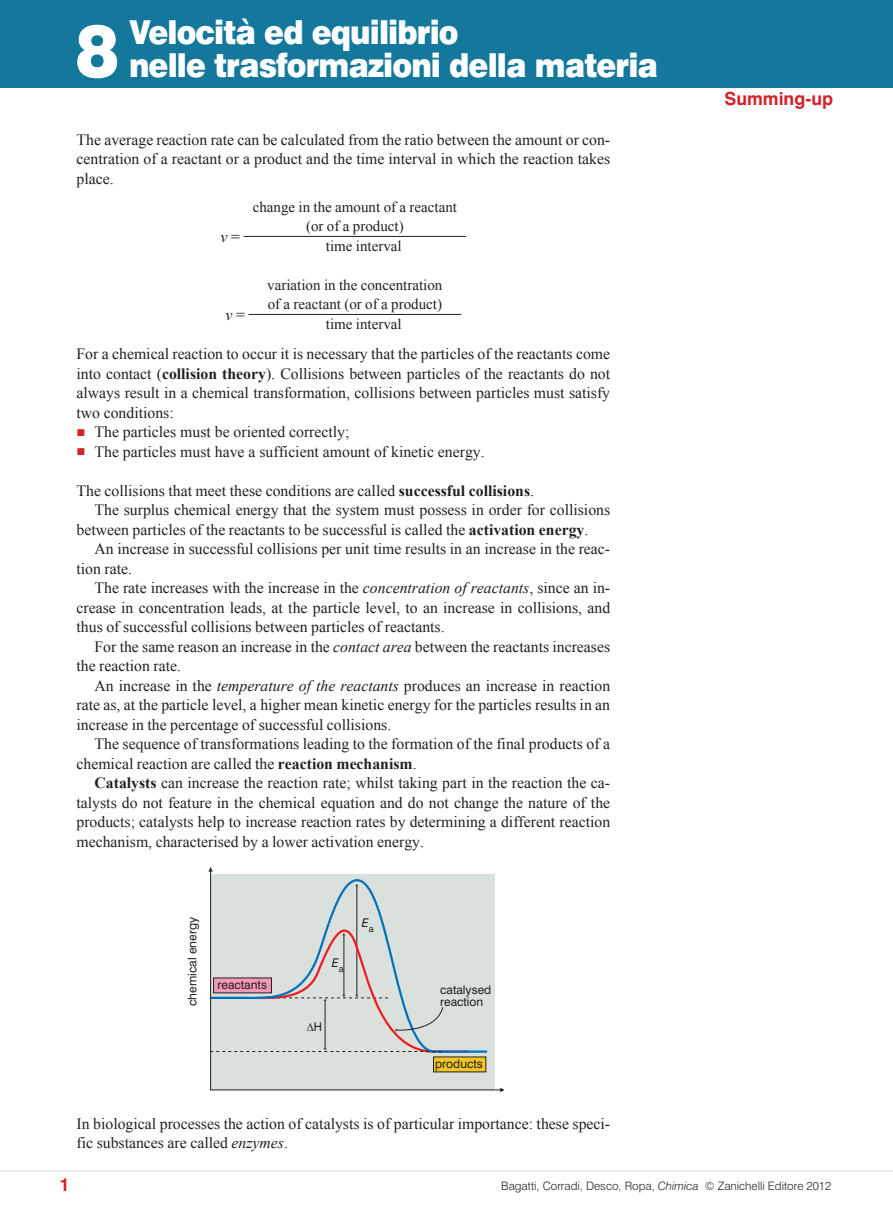
<style>
.page{position:relative;width:893px;height:1212px;background:#fff}
.page>*{position:absolute;margin:0;border:0;box-sizing:border-box;transform-origin:0 0}
.t1{font:900 33px/33px "Swiss 721 BT";letter-spacing:-.03em;color:#fff;scale:.91 1}
.t2{font:700 18px "Swiss 721 BT";color:#d1232a}
.t3{font:15.75px/19.5px "Times New Roman";color:#231f20;text-align:justify}
.t4{font:italic 15.75px "Times New Roman";color:#231f20}
.t5{font:15px "Times New Roman";color:#231f20}
.t6{font:12px/12px "Swiss 721 BT";color:#231f20}
.t7{font:italic 12px "Swiss 721 BT";color:#231f20}
.t8{font:12px "Times New Roman";color:#231f20;scale:.95 1}
.t9{font:300 11.7px "Swiss 721 BT";color:#231f20}
.s1{font-size:72.6px}
.s2{font-style:normal}
.s3{font-weight:700}
.s4{font-size:15px;color:#d1232a}
.s5{font-style:italic}
.s6{font-family:"Swiss 721 BT"}
</style>
<div class="page">
<hr style="left:0;top:1170px;width:893px;height:1px;background:#e6e7e9">
<div style="left:0;top:0;width:893px;height:87px;background:#14789d"></div>
<hr style="left:244px;top:236px;width:222px;height:1px;background:#231f20">
<hr style="left:249px;top:314px;width:212px;height:1px;background:#231f20">
<svg style="left:210px;top:872px;width:290px;height:218px;background:#d2d9d6"></svg>
<svg style="left:500px;top:1088px;width:4px;height:4px"></svg>
<svg style="left:208px;top:867px;width:5px;height:5px"></svg>
<div style="left:214px;top:978px;width:57px;height:15px;background:#f499b9"></div>
<div style="left:433px;top:1057px;width:53px;height:15px;background:#f3c723"></div>
<h1 class="t1" style="left:76px;top:15px;width:642px;text-indent:53px">Velocità ed equilibrio<br><span class="s1">8</span> nelle trasformazioni della materia</h1>
<p class="t3" style="left:77px;top:130px;width:535px">The average reaction rate can be calculated from the ratio between the amount or con&shy;centration of a reactant or a product and the time interval in which the reaction takes place.</p>
<p class="t4" style="left:221px;top:226px;width:21px">v <span class="s2">=</span></p>
<p class="t5" style="left:253px;top:196px;width:206px">change in the amount of a reactant</p>
<p class="t5" style="left:306px;top:216px;width:99px">(or of a product)</p>
<p class="t5" style="left:326px;top:235px;width:77px">time interval</p>
<p class="t5" style="left:267px;top:274px;width:177px">variation in the concentration</p>
<p class="t5" style="left:268px;top:294px;width:176px">of a reactant (or of a product)</p>
<p class="t5" style="left:326px;top:313px;width:77px">time interval</p>
<p class="t3" style="left:77px;top:344px;width:535px">For a chemical reaction to occur it is necessary that the particles of the reactants come into contact (<span class="s3">collision theory</span>). Collisions between particles of the reactants do not always result in a chemical transformation, collisions between particles must satisfy two conditions:</p>
<p class="t3" style="left:77px;top:422px;width:275px"><span class="s4">■</span> The particles must be oriented correctly;</p>
<p class="t3" style="left:77px;top:442px;width:410px"><span class="s4">■</span> The particles must have a sufficient amount of kinetic energy.</p>
<p class="t3" style="left:77px;top:481px;width:459px">The collisions that meet these conditions are called <span class="s3">successful collisions</span>.</p>
<p class="t3" style="left:95px;top:500px;width:517px">The surplus chemical energy that the system must possess in order for collisions</p>
<p class="t3" style="left:77px;top:520px;width:513px">between particles of the reactants to be successful is called the <span class="s3">activation energy</span>.</p>
<p class="t3" style="left:95px;top:539px;width:517px">An increase in successful collisions per unit time results in an increase in the reac-</p>
<p class="t3" style="left:77px;top:559px;width:57px">tion rate.</p>
<p class="t3" style="left:95px;top:578px;width:517px">The rate increases with the increase in the <span class="s5">concentration of reactants</span>, since an in-</p>
<p class="t3" style="left:77px;top:598px;width:535px">crease in concentration leads, at the particle level, to an increase in collisions, and</p>
<p class="t3" style="left:77px;top:617px;width:370px">thus of successful collisions between particles of reactants.</p>
<p class="t3" style="left:95px;top:637px;width:517px">For the same reason an increase in the <span class="s5">contact area</span> between the reactants increases</p>
<p class="t3" style="left:77px;top:656px;width:106px">the reaction rate.</p>
<p class="t3" style="left:95px;top:676px;width:517px">An increase in the <span class="s5">temperature of the reactants</span> produces an increase in reaction</p>
<p class="t3" style="left:77px;top:695px;width:535px">rate as, at the particle level, a higher mean kinetic energy for the particles results in an</p>
<p class="t3" style="left:77px;top:715px;width:316px">increase in the percentage of successful collisions.</p>
<p class="t3" style="left:95px;top:734px;width:517px">The sequence of transformations leading to the formation of the final products of a</p>
<p class="t3" style="left:77px;top:754px;width:342px">chemical reaction are called the <span class="s3">reaction mechanism</span>.</p>
<p class="t3" style="left:95px;top:773px;width:517px"><span class="s3">Catalysts</span> can increase the reaction rate; whilst taking part in the reaction the ca-</p>
<p class="t3" style="left:77px;top:793px;width:535px">talysts do not feature in the chemical equation and do not change the nature of the</p>
<p class="t3" style="left:77px;top:812px;width:535px">products; catalysts help to increase reaction rates by determining a different reaction</p>
<p class="t3" style="left:77px;top:832px;width:349px">mechanism, characterised by a lower activation energy.</p>
<p class="t4" style="left:226px;top:304px;width:21px">v <span class="s2">=</span></p>
<p class="t6" style="left:186px;top:1006px;width:90px;rotate:-90deg">chemical energy</p>
<p class="t6" style="left:218px;top:979px;width:51px">reactants</p>
<p class="t7" style="left:332px;top:955px;width:13px">E<sub>a</sub></p>
<p class="t7" style="left:362px;top:916px;width:13px">E<sub>a</sub></p>
<p class="t8" style="left:307px;top:1018px;width:18px">∆<span class="s6">H</span></p>
<p class="t6" style="left:440px;top:984px;width:53px">catalysed reaction</p>
<p class="t6" style="left:435px;top:1057px;width:49px">products</p>
<p class="t3" style="left:77px;top:1113px;width:535px">In biological processes the action of catalysts is of particular importance: these speci&shy;fic substances are called <span class="s5">enzymes</span>.</p>
<p class="t2" style="left:724px;top:87px;width:110px">Summing-up</p>
<p class="t2" style="left:60px;top:1173px;width:12px">1</p>
<p class="t9" style="left:501px;top:1178px;width:332px">Bagatti, Corradi, Desco, Ropa, <span class="s5">Chimica</span> © Zanichelli Editore 2012</p>
</div>
